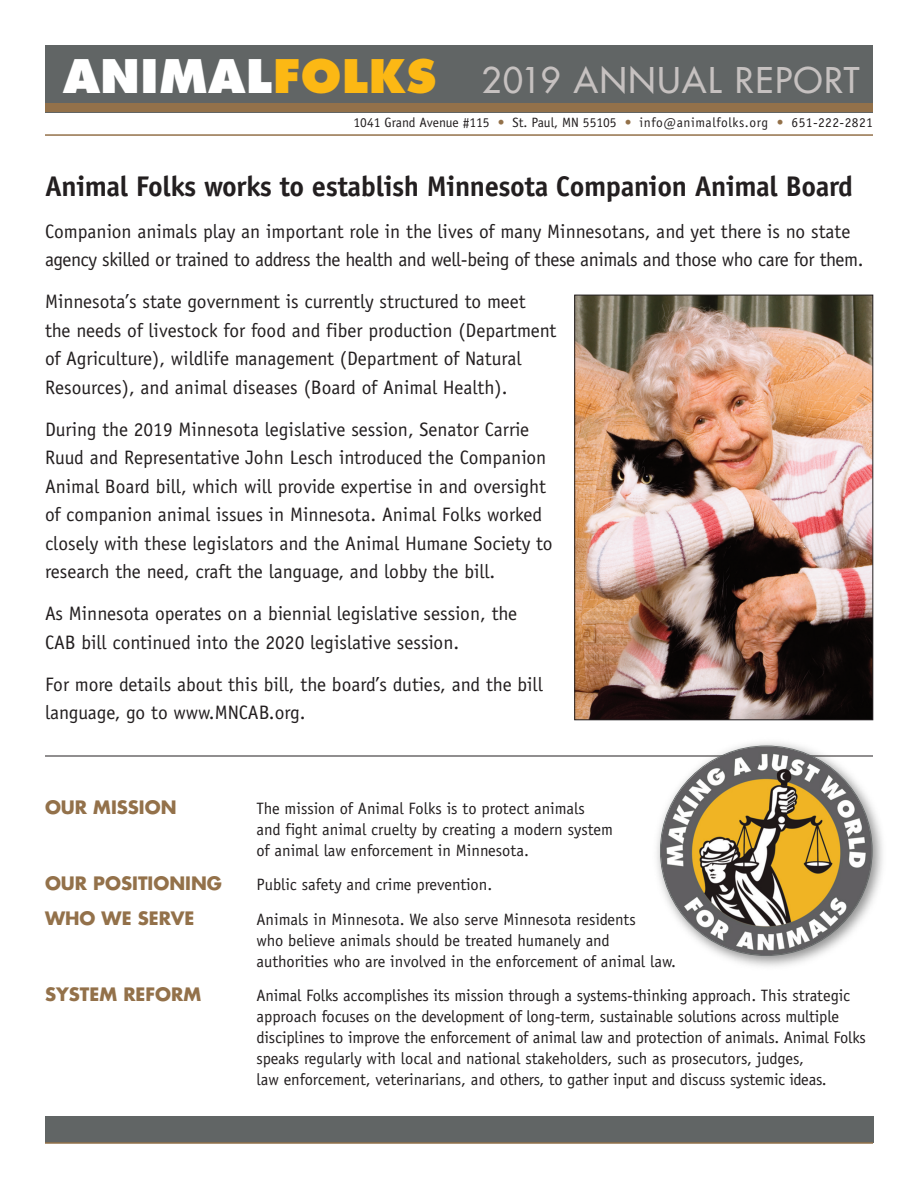
<style>
.page{position:relative;width:918px;height:1188px;background:#fff}
.page>*{position:absolute;margin:0;border:0;box-sizing:border-box;transform-origin:0 0}
.t1{font:34.5px "Futura";letter-spacing:.05em;color:#c6c1c0}
.t2{font:700 28.5px "Officina Sans";letter-spacing:-.015em;color:#231f20}
.t3{font:19.5px/28.5px "Officina Sans";color:#231f20}
.t4{font:19.5px/28.5px "Officina Sans";letter-spacing:-.02em;color:#231f20}
.t5{font:700 18px "Futura";color:#93714a}
.t6{font:16.5px/21px "Officina Sans";letter-spacing:-.01em;color:#231f20}
.t7{font:13.5px "Officina Sans";color:#231f20}
.s1{font-weight:800;font-size:45px;color:#fff}
.s2{font-weight:800;font-size:45px;color:#fcb814}
.s3{color:#93714a}
</style>
<div class="page">
<hr style="left:45px;top:756px;width:828px;height:1px;background:#231f20">
<hr style="left:45px;top:134px;width:828px;height:2px;background:#93714a">
<div style="left:45px;top:1116px;width:828px;height:27px;background:#616565"></div>
<hr style="left:45px;top:1142px;width:828px;height:2px;background:#93714a">
<div style="left:45px;top:45px;width:828px;height:67px;background:#616565"></div>
<div style="left:45px;top:104px;width:828px;height:8px;background:#93714a"></div>
<img style="left:576px;top:297px;width:295px;height:421px">
<div style="left:574px;top:295px;width:299px;height:425px;border:1px solid #231f20"></div>
<img style="left:649px;top:742px;width:234px;height:225px">
<img style="left:661px;top:746px;width:211px;height:209px;border-radius:50%">
<h1 class="t1" style="left:63px;top:63px;width:798px"><span class="s1">ANIMAL</span><span class="s2">FOLKS</span> 2019 ANNUAL REPORT</h1>
<p class="t7" style="left:354px;top:117px;width:521px">1041 Grand Avenue #115 <span class="s3">•</span> St. Paul, MN 55105 <span class="s3">•</span> info@animalfolks.org <span class="s3">•</span> 651-222-2821</p>
<h2 class="t2" style="left:45px;top:175px;width:810px">Animal Folks works to establish Minnesota Companion Animal Board</h2>
<p class="t4" style="left:45px;top:218px;width:820px">Companion animals play an important role in the lives of many Minnesotans, and yet there is no state agency skilled or trained to address the health and well-being of these animals and those who care for them.</p>
<p class="t3" style="left:45px;top:289px;width:513px">Minnesota’s state government is currently structured to meet<br>the needs of livestock for food and fiber production (Department of Agriculture), wildlife management (Department of Natural Resources), and animal diseases (Board of Animal Health).</p>
<p class="t3" style="left:45px;top:416px;width:509px">During the 2019 Minnesota legislative session, Senator Carrie Ruud and Representative John Lesch introduced the Companion Animal Board bill, which will provide expertise in and oversight of companion animal issues in Minnesota. Animal Folks worked closely with these legislators and the Animal Humane Society to research the need, craft the language, and lobby the bill.</p>
<p class="t3" style="left:45px;top:601px;width:474px">As Minnesota operates on a biennial legislative session, the<br>CAB bill continued into the 2020 legislative session.</p>
<p class="t3" style="left:45px;top:671px;width:499px">For more details about this bill, the board’s duties, and the bill language, go to www.MNCAB.org.</p>
<p class="t5" style="left:45px;top:799px;width:133px">OUR MISSION</p>
<p class="t6" style="left:256px;top:799px;width:358px">The mission of Animal Folks is to protect animals<br>and fight animal cruelty by creating a modern system of animal law enforcement in Minnesota.</p>
<p class="t5" style="left:45px;top:875px;width:179px">OUR POSITIONING</p>
<p class="t6" style="left:256px;top:876px;width:237px">Public safety and crime prevention.</p>
<p class="t5" style="left:45px;top:910px;width:151px">WHO WE SERVE</p>
<p class="t6" style="left:256px;top:910px;width:421px">Animals in Minnesota. We also serve Minnesota residents<br>who believe animals should be treated humanely and authorities who are involved in the enforcement of animal law.</p>
<p class="t5" style="left:45px;top:986px;width:158px">SYSTEM REFORM</p>
<p class="t6" style="left:256px;top:987px;width:611px">Animal Folks accomplishes its mission through a systems-thinking approach. This strategic approach focuses on the development of long-term, sustainable solutions across multiple disciplines to improve the enforcement of animal law and protection of animals. Animal Folks speaks regularly with local and national stakeholders, such as prosecutors, judges,<br>law enforcement, veterinarians, and others, to gather input and discuss systemic ideas.</p>
</div>
